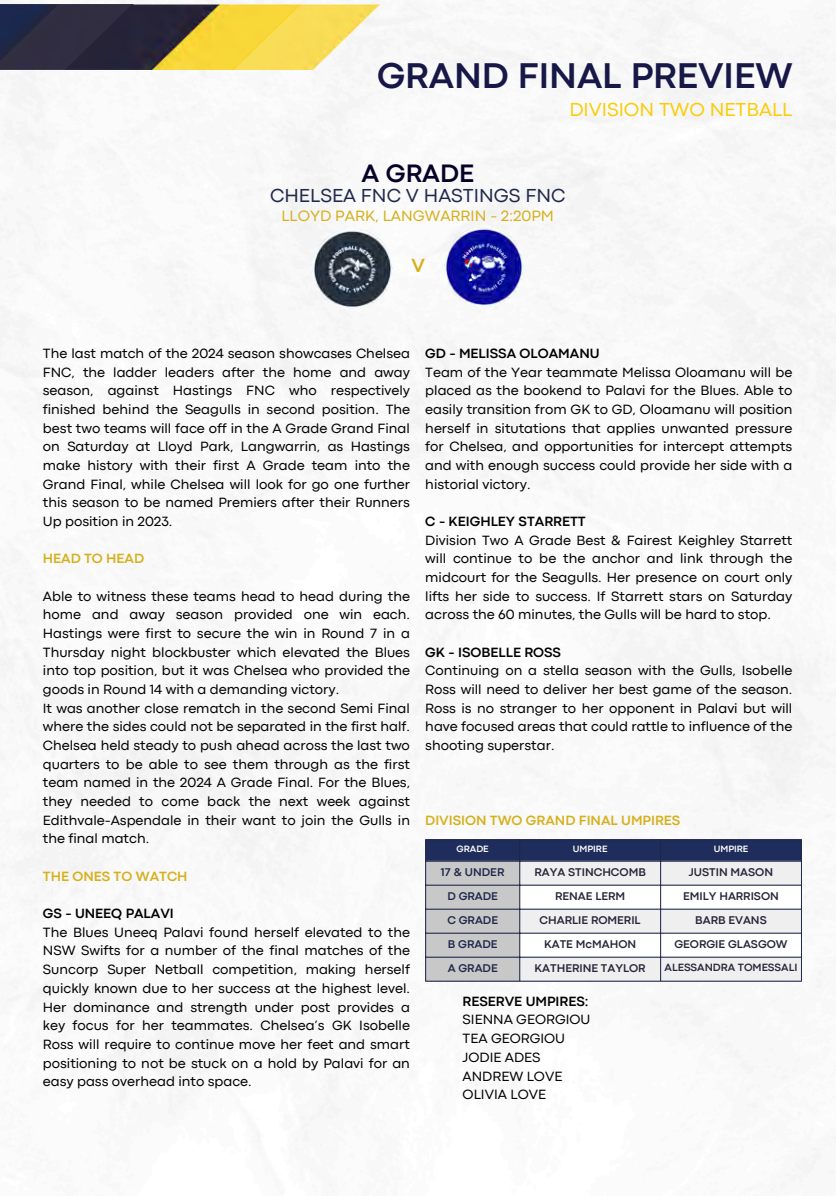
<style>
.page{position:relative;width:836px;height:1196px;background:#fff}
.page>*{position:absolute;margin:0;border:0;box-sizing:border-box;transform-origin:0 0}
.t1{font:700 37.4px "Codec Pro";color:#181848}
.t2{font:700 26.2px "Codec Pro";color:#060227}
.t3{font:700 19.8px "Codec Pro";color:#d6b01b}
.t4{font:19.6px "Codec Pro";color:#20284c}
.t5{font:19.6px "Codec Pro";color:#fbcc07}
.t6{font:15.6px "Codec Pro";color:#d6b01b}
.t7{font:14px/18.6px "Codec Pro";color:#000;text-align:justify}
.t8{font:700 14px "Codec Pro";color:#000}
.t9{font:700 14px "Codec Pro";color:#d6b01b}
.t10{font:700 11.6px "Codec Pro";color:#282639}
.t11{font:700 11.6px "Codec Pro";color:#20284c}
.t12{font:700 11px "Codec Pro";color:#282639}
.t13{font:700 9.6px "Codec Pro";color:#fff}
.s1{font-weight:700}
</style>
<div class="page">
<img style="left:0;top:0;width:836px;height:1191px">
<img style="left:0;top:5px;width:379px;height:64px">
<img style="left:444px;top:227px;width:80px;height:79px">
<img style="left:312px;top:229px;width:80px;height:80px">
<svg style="left:426px;top:840px;width:375px;height:140px"></svg>
<hr style="left:425px;top:840px;width:1px;height:140px;background:#20284c">
<hr style="left:519px;top:840px;width:1px;height:140px;background:#20284c">
<hr style="left:660px;top:840px;width:1px;height:140px;background:#20284c">
<hr style="left:801px;top:840px;width:1px;height:140px;background:#20284c">
<hr style="left:425px;top:839px;width:376px;height:1px;background:#20284c">
<hr style="left:425px;top:860px;width:376px;height:1px;background:#20284c">
<hr style="left:425px;top:884px;width:376px;height:1px;background:#20284c">
<hr style="left:425px;top:908px;width:376px;height:1px;background:#20284c">
<hr style="left:425px;top:932px;width:376px;height:1px;background:#20284c">
<hr style="left:425px;top:956px;width:376px;height:1px;background:#20284c">
<hr style="left:425px;top:980px;width:376px;height:1px;background:#20284c">
<p class="t1" style="left:377px;top:62px;width:417px">GRAND FINAL PREVIEW</p>
<h3 class="t5" style="left:569px;top:103px;width:224px">DIVISION TWO NETBALL</h3>
<p class="t2" style="left:361px;top:164px;width:114px">A GRADE</p>
<p class="t6" style="left:281px;top:210px;width:274px">LLOYD PARK, LANGWARRIN - 2:20PM</p>
<p class="t3" style="left:411px;top:258px;width:15px">V</p>
<p class="t4" style="left:270px;top:188px;width:297px">CHELSEA FNC V HASTINGS FNC</p>
<p class="t7" style="left:43px;top:345px;width:368px">The last match of the 2024 season showcases Chelsea FNC, the ladder leaders after the home and away season, against Hastings FNC who respectively finished behind the Seagulls in second position. The best two teams will face off in the A Grade Grand Final on Saturday at Lloyd Park, Langwarrin, as Hastings make history with their first A Grade team into the Grand Final, while Chelsea will look for go one further this season to be named Premiers after their Runners Up position in 2023.</p>
<h5 class="t9" style="left:43px;top:553px;width:103px">HEAD TO HEAD</h5>
<p class="t7" style="left:43px;top:587px;width:368px">Able to witness these teams head to head during the home and away season provided one win each.<br>Hastings were first to secure the win in Round 7 in a Thursday night blockbuster which elevated the Blues into top position, but it was Chelsea who provided the goods in Round 14 with a demanding victory.</p>
<p class="t7" style="left:43px;top:699px;width:368px">It was another close rematch in the second Semi Final where the sides could not be separated in the first half.<br>Chelsea held steady to push ahead across the last two quarters to be able to see them through as the first team named in the 2024 A Grade Final. For the Blues, they needed to come back the next week against Edithvale-Aspendale in their want to join the Gulls in the final match.</p>
<h5 class="t9" style="left:43px;top:871px;width:146px">THE ONES TO WATCH</h5>
<p class="t8" style="left:43px;top:908px;width:132px">GS - UNEEQ PALAVI</p>
<p class="t7" style="left:43px;top:923px;width:368px">The Blues Uneeq Palavi found herself elevated to the NSW Swifts for a number of the final matches of the Suncorp Super Netball competition, making herself quickly known due to her success at the highest level.<br>Her dominance and strength under post provides a key focus for her teammates. Chelsea’s GK Isobelle Ross will require to continue move her feet and smart positioning to not be stuck on a hold by Palavi for an easy pass overhead into space.</p>
<p class="t8" style="left:425px;top:348px;width:176px">GD - MELISSA OLOAMANU</p>
<p class="t7" style="left:425px;top:363px;width:368px">Team of the Year teammate Melissa Oloamanu will be placed as the bookend to Palavi for the Blues. Able to easily transition from GK to GD, Oloamanu will position herself in situtations that applies unwanted pressure for Chelsea, and opportunities for intercept attempts and with enough success could provide her side with a historial victory.</p>
<p class="t8" style="left:425px;top:516px;width:162px">C - KEIGHLEY STARRETT</p>
<p class="t7" style="left:425px;top:531px;width:368px">Division Two A Grade Best &amp; Fairest Keighley Starrett will continue to be the anchor and link through the midcourt for the Seagulls. Her presence on court only lifts her side to success. If Starrett stars on Saturday across the 60 minutes, the Gulls will be hard to stop.</p>
<p class="t8" style="left:425px;top:647px;width:137px">GK - ISOBELLE ROSS</p>
<p class="t7" style="left:425px;top:662px;width:368px">Continuing on a stella season with the Gulls, Isobelle Ross will need to deliver her best game of the season.<br>Ross is no stranger to her opponent in Palavi but will have focused areas that could rattle to influence of the shooting superstar.</p>
<h5 class="t9" style="left:425px;top:815px;width:256px">DIVISION TWO GRAND FINAL UMPIRES</h5>
<p class="t13" style="left:456px;top:845px;width:34px">GRADE</p>
<p class="t13" style="left:573px;top:845px;width:36px">UMPIRE</p>
<p class="t13" style="left:713px;top:845px;width:36px">UMPIRE</p>
<p class="t11" style="left:441px;top:867px;width:65px">17 &amp; UNDER</p>
<p class="t10" style="left:534px;top:867px;width:113px">RAYA STINCHCOMB</p>
<p class="t10" style="left:688px;top:867px;width:86px">JUSTIN MASON</p>
<p class="t11" style="left:447px;top:891px;width:52px">D GRADE</p>
<p class="t10" style="left:555px;top:891px;width:72px">RENAE LERM</p>
<p class="t10" style="left:683px;top:891px;width:97px">EMILY HARRISON</p>
<p class="t11" style="left:447px;top:915px;width:52px">C GRADE</p>
<p class="t10" style="left:539px;top:915px;width:102px">CHARLIE ROMERIL</p>
<p class="t10" style="left:695px;top:915px;width:73px">BARB EVANS</p>
<p class="t11" style="left:448px;top:939px;width:51px">B GRADE</p>
<p class="t10" style="left:544px;top:939px;width:94px">KATE McMAHON</p>
<p class="t10" style="left:674px;top:939px;width:115px">GEORGIE GLASGOW</p>
<p class="t11" style="left:447px;top:963px;width:51px">A GRADE</p>
<p class="t10" style="left:534px;top:963px;width:113px">KATHERINE TAYLOR</p>
<p class="t12" style="left:664px;top:963px;width:134px">ALESSANDRA TOMESSALI</p>
<h6 class="t7" style="left:462px;top:992px;width:129px;text-align:left"><span class="s1">RESERVE UMPIRES:<br></span>SIENNA GEORGIOU<br>TEA GEORGIOU<br>JODIE ADES<br>ANDREW LOVE<br>OLIVIA LOVE</h6>
</div>
